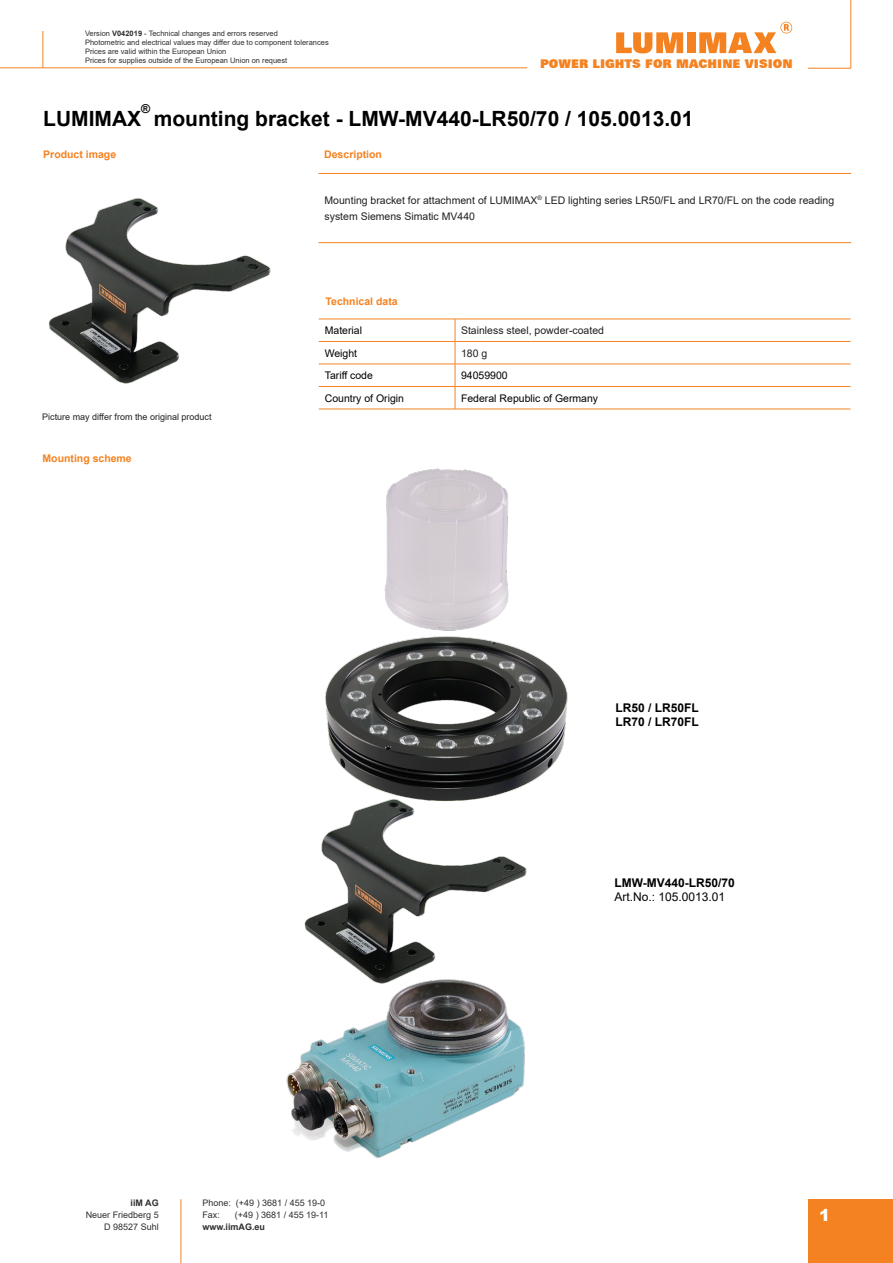
<style>
.page{position:relative;width:893px;height:1263px;background:#fff}
.page>*{position:absolute;margin:0;border:0;box-sizing:border-box;transform-origin:0 0}
.t1{font:700 21px "Arial";color:#000001}
.t2{font:900 16.5px "Arial";color:#fff}
.t3{font:700 12.3px "Arial";color:#000001}
.Schrift_Katalog_LUMI{font:700 12px "Arial";color:#000001}
.t4{font:900 12px "Zurich BT";color:#f58220}
.Schrift_Katalog_LUMI-2{font:12px "Arial";color:#000001}
.LUMIMAX_Stichpunkte{font:10.5px/16.5px "Arial";color:#231f20}
.t5{font:700 10.5px "Arial";color:#f58220}
.Schrift_BOLD_Katalog{font:10.5px "Arial";color:#000001}
.Schrift_Katalog_LUMI-3{font:10.5px "Arial";color:#231f20}
.Schrift_Katalog_LUMI-4{font:10.5px "Arial";color:#000001}
.t6{font:9px/12px "Arial";color:#2f2f32;text-align:right}
.t7{font:9px "Arial";color:#231f20}
.t8{font:700 9px "Arial";color:#2f2f32}
.t9{font:7.5px/9px "Arial";color:#2f2f32}
.s1{font-weight:700}
</style>
<div class="page">
<div style="left:808px;top:1199px;width:85px;height:64px;background:#f58220"></div>
<hr style="left:43px;top:31px;width:1px;height:37px;background:#f58220">
<hr style="left:850px;top:0;width:1px;height:68px;background:#f58220">
<hr style="left:181px;top:1199px;width:1px;height:64px;background:#f58220">
<svg style="left:616px;top:32px;width:67px;height:21px"></svg>
<div style="left:687px;top:32px;width:8px;height:21px;background:#f58220"></div>
<svg style="left:699px;top:22px;width:93px;height:31px"></svg>
<hr style="left:808px;top:68px;width:43px;height:1px;background:#f58220">
<hr style="left:0;top:67px;width:527px;height:1px;background:#f58220">
<hr style="left:318px;top:173px;width:533px;height:1px;background:#f58220">
<hr style="left:318px;top:242px;width:533px;height:1px;background:#f58220">
<hr style="left:319px;top:319px;width:136px;height:1px;background:#f58220">
<hr style="left:455px;top:319px;width:395px;height:1px;background:#f58220">
<hr style="left:319px;top:341px;width:136px;height:1px;background:#f58220">
<hr style="left:455px;top:341px;width:395px;height:1px;background:#f58220">
<hr style="left:319px;top:364px;width:136px;height:1px;background:#f58220">
<hr style="left:455px;top:364px;width:395px;height:1px;background:#f58220">
<hr style="left:319px;top:386px;width:136px;height:1px;background:#f58220">
<hr style="left:455px;top:386px;width:395px;height:1px;background:#f58220">
<svg style="left:455px;top:319px;width:1px;height:90px"></svg>
<hr style="left:319px;top:409px;width:136px;height:1px;background:#f58220">
<hr style="left:455px;top:409px;width:395px;height:1px;background:#f58220">
<img style="left:49px;top:198px;width:222px;height:186px">
<img style="left:384px;top:468px;width:125px;height:153px">
<img style="left:286px;top:986px;width:239px;height:172px">
<img style="left:304px;top:808px;width:223px;height:178px">
<img style="left:325px;top:621px;width:243px;height:187px">
<p class="t9" style="left:85px;top:29px;width:245px">Version <span class="s1">V042019</span> - Technical changes and errors reserved<br>Photometric and electrical values may differ due to component tolerances Prices are valid within the European Union<br>Prices for supplies outside of the European Union on request</p>
<h3 class="t4" style="left:540px;top:57px;width:254px">POWER LIGHTS FOR MACHINE VISION</h3>
<p class="t3" style="left:141px;top:100px;width:11px">®</p>
<p class="t1" style="left:154px;top:104px;width:541px">mounting bracket - LMW-MV440-LR50/70 / 105.0013.01</p>
<p class="t1" style="left:43px;top:104px;width:99px">LUMIMAX</p>
<p class="t5" style="left:43px;top:146px;width:74px">Product image</p>
<p class="t7" style="left:42px;top:411px;width:171px">Picture may differ from the original product</p>
<p class="t5" style="left:43px;top:451px;width:91px">Mounting scheme</p>
<p class="t5" style="left:324px;top:146px;width:59px">Description</p>
<p class="LUMIMAX_Stichpunkte" style="left:324px;top:192px;width:511px">Mounting bracket for attachment of LUMIMAX<sup>®</sup> LED lighting series LR50/FL and LR70/FL on the code reading system Siemens Simatic MV440</p>
<p class="t5" style="left:326px;top:294px;width:74px">Technical data</p>
<p class="Schrift_BOLD_Katalog" style="left:325px;top:323px;width:39px">Material</p>
<p class="Schrift_Katalog_LUMI-3" style="left:461px;top:323px;width:144px">Stainless steel, powder-coated</p>
<p class="Schrift_BOLD_Katalog" style="left:325px;top:346px;width:34px">Weight</p>
<p class="Schrift_Katalog_LUMI-3" style="left:461px;top:346px;width:28px">180 g</p>
<p class="Schrift_BOLD_Katalog" style="left:325px;top:368px;width:50px">Tariff code</p>
<p class="Schrift_Katalog_LUMI-4" style="left:461px;top:368px;width:48px">94059900</p>
<p class="Schrift_BOLD_Katalog" style="left:325px;top:391px;width:81px">Country of Origin</p>
<p class="Schrift_Katalog_LUMI-4" style="left:461px;top:391px;width:139px">Federal Republic of Germany</p>
<p class="Schrift_Katalog_LUMI" style="left:616px;top:699px;width:85px">LR50 / LR50FL</p>
<p class="Schrift_Katalog_LUMI" style="left:616px;top:714px;width:85px">LR70 / LR70FL</p>
<p class="Schrift_Katalog_LUMI" style="left:614px;top:874px;width:122px">LMW-MV440-LR50/70</p>
<p class="Schrift_Katalog_LUMI-2" style="left:614px;top:889px;width:112px">Art.No.: 105.0013.01</p>
<p class="t8" style="left:131px;top:1197px;width:30px">iiM AG</p>
<p class="t6" style="left:86px;top:1209px;width:75px">Neuer Friedberg 5<br>D 98527 Suhl</p>
<p class="t6" style="left:202px;top:1197px;width:124px;text-align:left">Phone: (+49 ) 3681 / 455 19-0<br>Fax:</p>
<p class="t6" style="left:235px;top:1209px;width:95px">(+49 ) 3681 / 455 19-11</p>
<p class="t8" style="left:202px;top:1221px;width:64px">www.iimAG.eu</p>
<h2 class="t2" style="left:819px;top:1203px;width:13px">1</h2>
</div>
